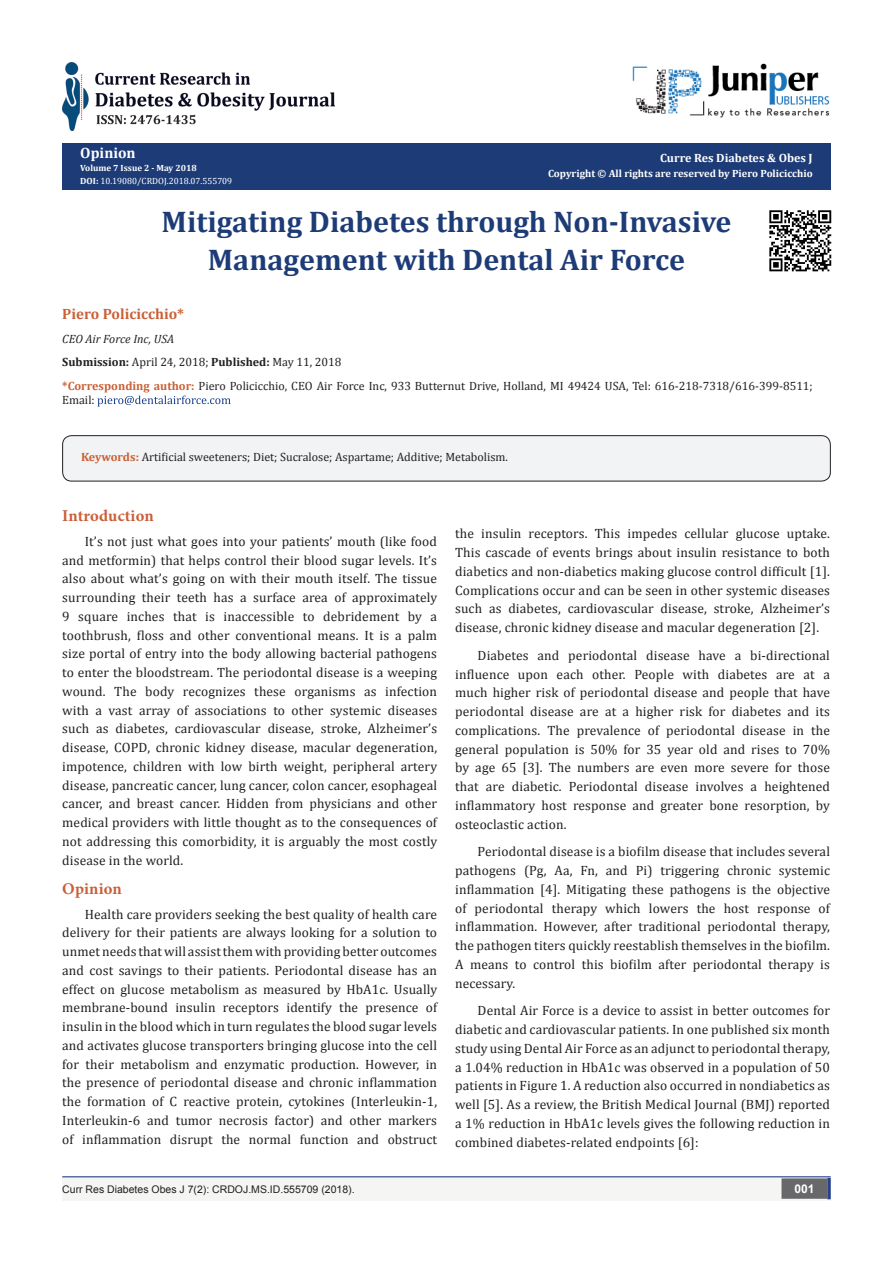
<style>
.page{position:relative;width:893px;height:1263px;background:#fff}
.page>*{position:absolute;margin:0;border:0;box-sizing:border-box;transform-origin:0 0}
.t1{font:700 30px/37.5px "Cambria";color:#1d3c77;text-align:center}
.t2{font:700 16.5px "Minion Pro";letter-spacing:.005em;color:#ca5f37}
.t3{font:700 15px "Cambria";color:#ca6035}
.t4{font:700 15px "Cambria";color:#fff}
.t5{font:13.5px/18.8px "Cambria";letter-spacing:.01em;color:#231f20;text-align:justify}
.t6{font:12px/14.4px "Cambria";color:#231f20}
.t7{font:700 12px "Cambria";color:#fff}
.t8{font:italic 12px "Cambria";color:#231f20}
.t9{font:700 12px "Arial";color:#fff}
.t10{font:10.5px "Arial";color:#231f20}
.t11{font:700 10.5px "Cambria";color:#fff}
.t12{font:9px "Cambria";color:#fff}
.t13{font:700 9px "Cambria";color:#fff}
.s1{font-weight:700;color:#fffefc}
.s2{font-weight:700}
.s3{font-weight:700;color:#ca6035}
</style>
<div class="page">
<div style="left:62px;top:143px;width:769px;height:47px;background:#1d3c77"></div>
<svg style="left:97px;top:396px;width:134px;height:11px"></svg>
<div style="left:62px;top:1177px;width:494px;height:24px;background:#f5f5f4"></div>
<div style="left:503px;top:1177px;width:328px;height:24px;background:#f5f5f4"></div>
<div style="left:782px;top:1179px;width:45px;height:19px;background:#68676a"></div>
<div style="left:781px;top:1178px;width:46px;height:21px;border:2px solid #68676a"></div>
<svg style="left:827px;top:1178px;width:4px;height:21px"></svg>
<hr style="left:62px;top:1176px;width:769px;height:1px;background:#253f8e">
<img style="left:633px;top:63px;width:197px;height:55px">
<img style="left:62px;top:62px;width:273px;height:69px">
<div style="left:63px;top:436px;width:767px;height:45px;background:#f2f3f4;border-radius:9px"></div>
<div style="left:62px;top:435px;width:769px;height:46px;border:1px solid #231f20;border-radius:9px"></div>
<img style="left:769px;top:210px;width:63px;height:62px">
<p class="t4" style="left:80px;top:142px;width:57px">Opinion</p>
<p class="t13" style="left:80px;top:162px;width:118px">Volume 7 Issue 2 - May 2018</p>
<p class="t12" style="left:80px;top:175px;width:154px"><span class="s1">DOI:</span> 10.19080/CRDOJ.2018.07.555709</p>
<p class="t7" style="left:660px;top:149px;width:154px">Curre Res Diabetes &amp; Obes J</p>
<p class="t11" style="left:548px;top:166px;width:266px">Copyright © All rights are reserved by Piero Policicchio</p>
<p class="t1" style="left:162px;top:202px;width:571px">Mitigating Diabetes through Non-Invasive<br>Management with Dental Air Force</p>
<p class="t3" style="left:62px;top:304px;width:123px">Piero Policicchio*</p>
<p class="t8" style="left:62px;top:330px;width:113px">CEO Air Force Inc, USA</p>
<p class="t6" style="left:62px;top:355px;width:281px"><span class="s2">Submission:</span> April 24, 2018; <span class="s2">Published:</span> May 11, 2018</p>
<p class="t6" style="left:62px;top:378px;width:752px"><span class="s3">*Corresponding author:</span> Piero Policicchio, CEO Air Force Inc, 933 Butternut Drive, Holland, MI 49424 USA, Tel: 616-218-7318/616-399-8511;<br>Email:</p>
<p class="t6" style="left:81px;top:450px;width:429px"><span class="s3">Keywords:</span> Artificial sweeteners; Diet; Sucralose; Aspartame; Additive; Metabolism.</p>
<p class="t2" style="left:62px;top:504px;width:93px">Introduction</p>
<p class="t5" style="left:62px;top:532px;width:376px;text-indent:22px">It’s not just what goes into your patients’ mouth (like food and metformin) that helps control their blood sugar levels. It’s also about what’s going on with their mouth itself. The tissue surrounding their teeth has a surface area of approximately 9 square inches that is inaccessible to debridement by a toothbrush, floss and other conventional means. It is a palm size portal of entry into the body allowing bacterial pathogens to enter the bloodstream. The periodontal disease is a weeping wound. The body recognizes these organisms as infection with a vast array of associations to other systemic diseases such as diabetes, cardiovascular disease, stroke, Alzheimer’s disease, COPD, chronic kidney disease, macular degeneration, impotence, children with low birth weight, peripheral artery disease, pancreatic cancer, lung cancer, colon cancer, esophageal cancer, and breast cancer. Hidden from physicians and other medical providers with little thought as to the consequences of not addressing this comorbidity, it is arguably the most costly disease in the world.</p>
<p class="t2" style="left:62px;top:877px;width:61px">Opinion</p>
<p class="t5" style="left:62px;top:904px;width:376px;text-indent:22px">Health care providers seeking the best quality of health care delivery for their patients are always looking for a solution to unmet needs that will assist them with providing better outcomes and cost savings to their patients. Periodontal disease has an effect on glucose metabolism as measured by HbA1c. Usually membrane-bound insulin receptors identify the presence of insulin in the blood which in turn regulates the blood sugar levels and activates glucose transporters bringing glucose into the cell for their metabolism and enzymatic production. However, in the presence of periodontal disease and chronic inflammation the formation of C reactive protein, cytokines (Interleukin-1, Interleukin-6 and tumor necrosis factor) and other markers of inflammation disrupt the normal function and obstruct</p>
<p class="t5" style="left:455px;top:524px;width:376px">the insulin receptors. This impedes cellular glucose uptake.<br>This cascade of events brings about insulin resistance to both diabetics and non-diabetics making glucose control difficult [1].<br>Complications occur and can be seen in other systemic diseases such as diabetes, cardiovascular disease, stroke, Alzheimer’s disease, chronic kidney disease and macular degeneration [2].</p>
<p class="t5" style="left:455px;top:646px;width:376px;text-indent:22px">Diabetes and periodontal disease have a bi-directional influence upon each other. People with diabetes are at a much higher risk of periodontal disease and people that have periodontal disease are at a higher risk for diabetes and its complications. The prevalence of periodontal disease in the general population is 50% for 35 year old and rises to 70% by age 65 [3]. The numbers are even more severe for those that are diabetic. Periodontal disease involves a heightened inflammatory host response and greater bone resorption, by osteoclastic action.</p>
<p class="t5" style="left:455px;top:842px;width:376px;text-indent:22px">Periodontal disease is a biofilm disease that includes several pathogens (Pg, Aa, Fn, and Pi) triggering chronic systemic inflammation [4]. Mitigating these pathogens is the objective of periodontal therapy which lowers the host response of inflammation. However, after traditional periodontal therapy, the pathogen titers quickly reestablish themselves in the biofilm.<br>A means to control this biofilm after periodontal therapy is necessary.</p>
<p class="t5" style="left:455px;top:1001px;width:376px;text-indent:22px">Dental Air Force is a device to assist in better outcomes for diabetic and cardiovascular patients. In one published six month study using Dental Air Force as an adjunct to periodontal therapy, a 1.04% reduction in HbA1c was observed in a population of 50 patients in Figure 1. A reduction also occurred in nondiabetics as well [5]. As a review, the British Medical Journal (BMJ) reported a 1% reduction in HbA1c levels gives the following reduction in combined diabetes-related endpoints [6]:</p>
<p class="t10" style="left:62px;top:1182px;width:294px">Curr Res Diabetes Obes J 7(2): CRDOJ.MS.ID.555709 (2018).</p>
<p class="t9" style="left:794px;top:1181px;width:22px">001</p>
</div>
